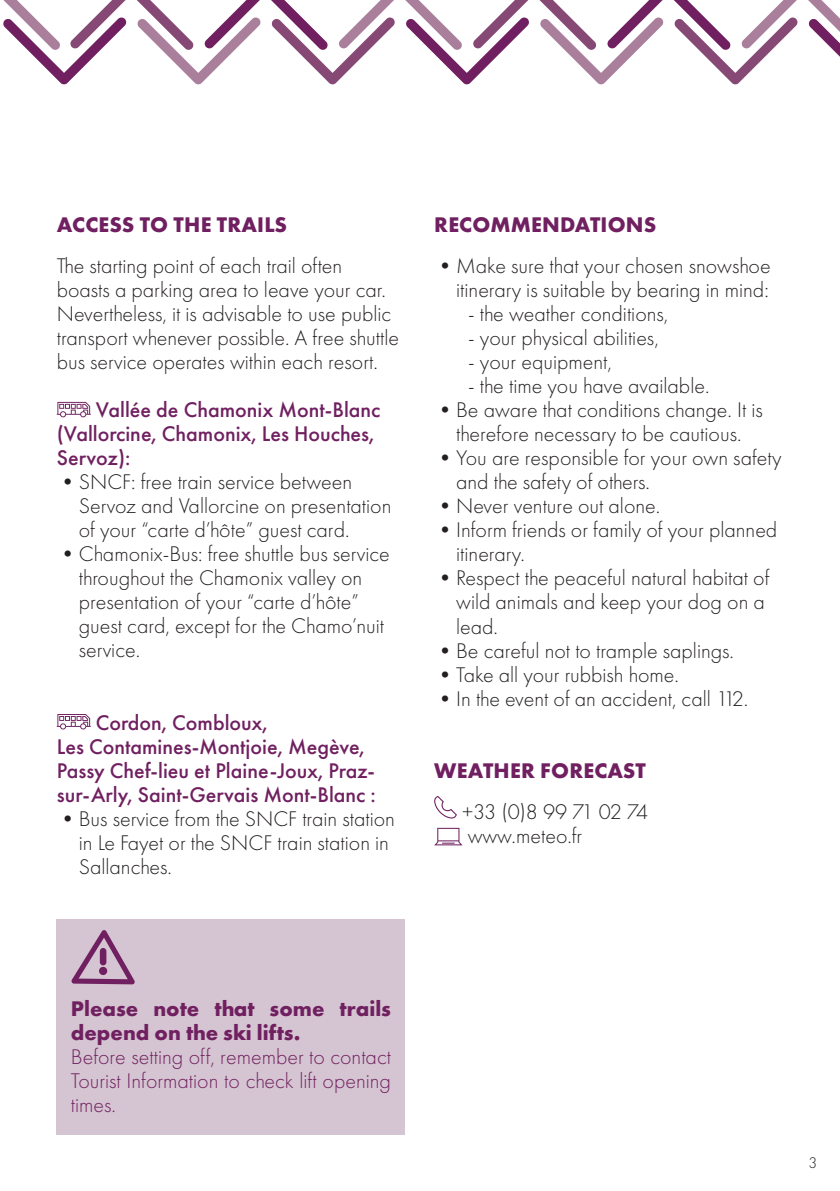
<style>
.page{position:relative;width:840px;height:1191px;background:#fff}
.page>*{position:absolute;margin:0;border:0;box-sizing:border-box;transform-origin:0 0}
.t1{font:300 22px/24px "Futura PT";color:#231f20}
.t2{font:500 22px/24px "Futura PT";color:#702060}
.t3{font:700 22px/24px "Futura PT";color:#702060}
.t4{font:300 22px/24px "Futura PT";color:#702060;text-align:justify}
.t5{font:300 16px "Futura PT";color:#231f20}
</style>
<div class="page">
<svg style="left:3px;top:0;width:836px;height:84px"></svg>
<svg style="left:57px;top:402px;width:34px;height:15px"></svg>
<svg style="left:57px;top:714px;width:34px;height:15px"></svg>
<svg style="left:434px;top:796px;width:22px;height:22px"></svg>
<svg style="left:434px;top:828px;width:28px;height:17px"></svg>
<div style="left:57px;top:918px;width:348px;height:216px;background:#d5c4d1"></div>
<svg style="left:71px;top:930px;width:64px;height:54px"></svg>
<p class="t3" style="left:57px;top:212px;width:231px">ACCESS TO THE TRAILS</p>
<p class="t1" style="left:57px;top:254px;width:344px">The starting point of each trail often boasts a parking area to leave your car.<br>Nevertheless, it is advisable to use public transport whenever possible. A free shuttle bus service operates within each resort.</p>
<p class="t2" style="left:57px;top:398px;width:325px;text-indent:39px">Vallée de Chamonix Mont-Blanc (Vallorcine, Chamonix, Les Houches,<br>Servoz):</p>
<p class="t1" style="left:79px;top:470px;width:314px;text-indent:-22px">•SNCF: free train service between<br>Servoz and Vallorcine on presentation of your “carte d’hôte” guest card.</p>
<p class="t1" style="left:79px;top:542px;width:312px;text-indent:-22px">•Chamonix-Bus: free shuttle bus service throughout the Chamonix valley on presentation of your “carte d’hôte” guest card, except for the Chamo’nuit service.</p>
<p class="t2" style="left:57px;top:710px;width:320px;text-indent:39px">Cordon, Combloux,<br>Les Contamines-Montjoie, Megève, Passy Chef-lieu et Plaine-Joux, Praz&shy;sur-Arly, Saint-Gervais Mont-Blanc :</p>
<p class="t1" style="left:79px;top:806px;width:317px;text-indent:-22px">•Bus service from the SNCF train station in Le Fayet or the SNCF train station in<br>Sallanches.</p>
<p class="t3" style="left:434px;top:212px;width:223px">RECOMMENDATIONS</p>
<p class="t1" style="left:434px;top:254px;width:338px;text-align:right">•Make sure that your chosen snowshoe itinerary is suitable by bearing in mind:</p>
<p class="t1" style="left:468px;top:302px;width:201px">- the weather conditions,</p>
<p class="t1" style="left:468px;top:326px;width:192px">- your physical abilities,</p>
<p class="t1" style="left:468px;top:350px;width:145px">- your equipment,</p>
<p class="t1" style="left:468px;top:374px;width:242px">- the time you have available.</p>
<p class="t1" style="left:434px;top:398px;width:330px;text-align:center">•Be aware that conditions change. It is therefore necessary to be cautious.</p>
<p class="t1" style="left:456px;top:446px;width:326px;text-indent:-22px">•You are responsible for your own safety and the safety of others.</p>
<p class="t1" style="left:434px;top:494px;width:227px">•Never venture out alone.</p>
<p class="t1" style="left:456px;top:518px;width:322px;text-indent:-22px">•Inform friends or family of your planned itinerary.</p>
<p class="t1" style="left:456px;top:566px;width:314px;text-indent:-22px">•Respect the peaceful natural habitat of wild animals and keep your dog on a lead.</p>
<p class="t1" style="left:434px;top:638px;width:301px">•Be careful not to trample saplings.</p>
<p class="t1" style="left:434px;top:662px;width:246px">•Take all your rubbish home.</p>
<p class="t1" style="left:434px;top:686px;width:315px">•In the event of an accident, call 112.</p>
<p class="t3" style="left:434px;top:757px;width:213px">WEATHER FORECAST</p>
<p class="t1" style="left:462px;top:799px;width:188px">+33 (0)8 99 71 02 74 www.meteo.fr</p>
<p class="t3" style="left:71px;top:995px;width:321px">Please note that some trails depend on the ski lifts.</p>
<p class="t4" style="left:71px;top:1044px;width:321px">Before setting off, remember to contact Tourist Information to check lift opening times.</p>
<p class="t5" style="left:808px;top:1153px;width:10px">3</p>
</div>
